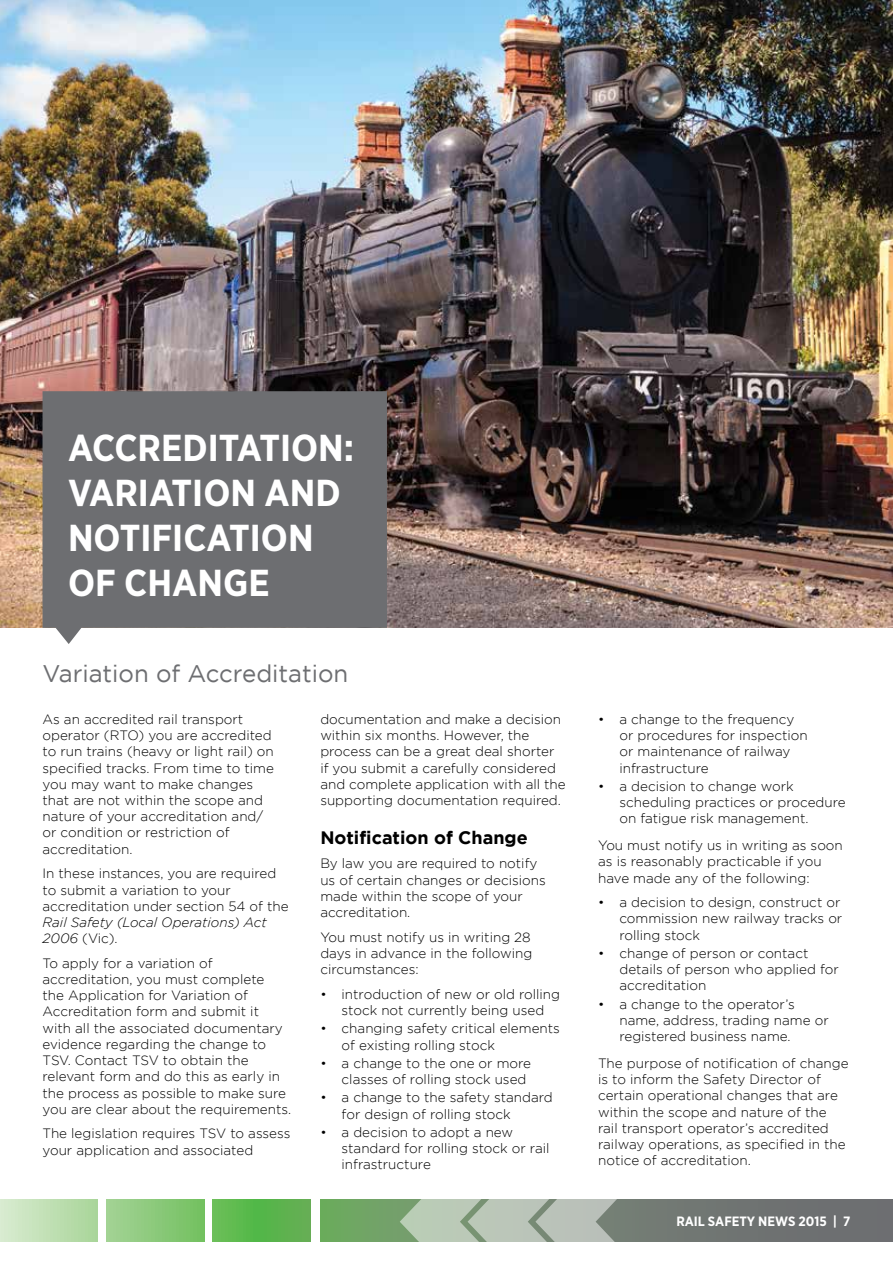
<style>
.page{position:relative;width:893px;height:1263px;background:#fff}
.page>*{position:absolute;margin:0;border:0;box-sizing:border-box;transform-origin:0 0}
.t1{font:700 37.5px/45px "Gotham Narrow";color:#fff}
.t2{font:24px "Gotham";color:#6d6e71}
.t3{font:700 18px "Gotham";color:#000}
.t4{font:300 13.5px/16.2px "Gotham";color:#000}
.t5{font:italic 300 13.5px/16.2px "Gotham";color:#000}
.t6{font:700 13.5px "Gotham Narrow";color:#fff}
.s1{font-style:normal}
</style>
<div class="page">
<svg style="left:320px;top:1199px;width:573px;height:43px;background:#6e7f6e"></svg>
<svg style="left:400px;top:1199px;width:251px;height:43px;background:#a6b3a4"></svg>
<div style="left:213px;top:1199px;width:97px;height:43px;background:linear-gradient(to right,#5fbf50,#5cad4e)"></div>
<div style="left:106px;top:1199px;width:98px;height:43px;background:linear-gradient(to right,#a4d396,#73c160)"></div>
<div style="left:0;top:1199px;width:98px;height:43px;background:linear-gradient(to right,#d9ecd1,#a9d599)"></div>
<hr style="left:0;top:1199px;width:1px;height:43px;background:#d9ecd2">
<img style="left:0;top:0;width:893px;height:628px">
<div style="left:43px;top:391px;width:344px;height:253px;background:#6d6e71"></div>
<h1 class="t1" style="left:68px;top:425px;width:288px">ACCREDITATION:<br>VARIATION AND<br>NOTIFICATION<br>OF CHANGE</h1>
<h2 class="t2" style="left:43px;top:660px;width:307px">Variation of Accreditation</h2>
<p class="t4" style="left:43px;top:711px;width:233px">As an accredited rail transport operator (RTO) you are accredited to run trains (heavy or light rail) on specified tracks. From time to time you may want to make changes that are not within the scope and nature of your accreditation and/ or condition or restriction of accreditation.</p>
<p class="t4" style="left:43px;top:865px;width:248px">In these instances, you are required to submit a variation to your accreditation under section 54 of the</p>
<p class="t5" style="left:43px;top:914px;width:226px">Rail Safety (Local Operations) Act<br>2006 <span class="s1">(Vic).</span></p>
<p class="t4" style="left:43px;top:955px;width:250px">To apply for a variation of accreditation, you must complete<br>the Application for Variation of Accreditation form and submit it<br>with all the associated documentary evidence regarding the change to TSV. Contact TSV to obtain the relevant form and do this as early in the process as possible to make sure you are clear about the requirements.</p>
<p class="t4" style="left:43px;top:1125px;width:249px">The legislation requires TSV to assess your application and associated</p>
<p class="t4" style="left:320px;top:711px;width:247px">documentation and make a decision within six months. However, the process can be a great deal shorter if you submit a carefully considered and complete application with all the supporting documentation required.</p>
<h3 class="t3" style="left:320px;top:827px;width:209px">Notification of Change</h3>
<p class="t4" style="left:320px;top:855px;width:227px">By law you are required to notify us of certain changes or decisions made within the scope of your accreditation.</p>
<p class="t4" style="left:320px;top:929px;width:214px;text-align:justify">You must notify us in writing 28 days in advance in the following circumstances:</p>
<p class="t4" style="left:320px;top:986px;width:241px;text-align:center">• introduction of new or old rolling stock not currently being used</p>
<p class="t4" style="left:342px;top:1020px;width:220px;text-indent:-21px">• changing safety critical elements of existing rolling stock</p>
<p class="t4" style="left:342px;top:1055px;width:191px;text-indent:-21px">• a change to the one or more classes of rolling stock used</p>
<p class="t4" style="left:342px;top:1089px;width:213px;text-indent:-21px">• a change to the safety standard for design of rolling stock</p>
<p class="t4" style="left:342px;top:1124px;width:209px;text-indent:-21px">• a decision to adopt a new standard for rolling stock or rail infrastructure</p>
<p class="t4" style="left:619px;top:711px;width:190px;text-indent:-21px">• a change to the frequency or procedures for inspection or maintenance of railway infrastructure</p>
<p class="t4" style="left:619px;top:778px;width:228px;text-indent:-21px">• a decision to change work scheduling practices or procedure on fatigue risk management.</p>
<p class="t4" style="left:598px;top:837px;width:246px">You must notify us in writing as soon as is reasonably practicable if you have made any of the following:</p>
<p class="t4" style="left:619px;top:894px;width:224px;text-indent:-21px">• a decision to design, construct or commission new railway tracks or rolling stock</p>
<p class="t4" style="left:619px;top:945px;width:221px;text-indent:-21px">• change of person or contact details of person who applied for accreditation</p>
<p class="t4" style="left:619px;top:996px;width:211px;text-indent:-21px">• a change to the operator’s name, address, trading name or registered business name.</p>
<p class="t4" style="left:598px;top:1055px;width:252px">The purpose of notification of change is to inform the Safety Director of certain operational changes that are within the scope and nature of the rail transport operator’s accredited railway operations, as specified in the notice of accreditation.</p>
<p class="t6" style="left:676px;top:1212px;width:176px">RAIL SAFETY NEWS 2015 | 7</p>
</div>
